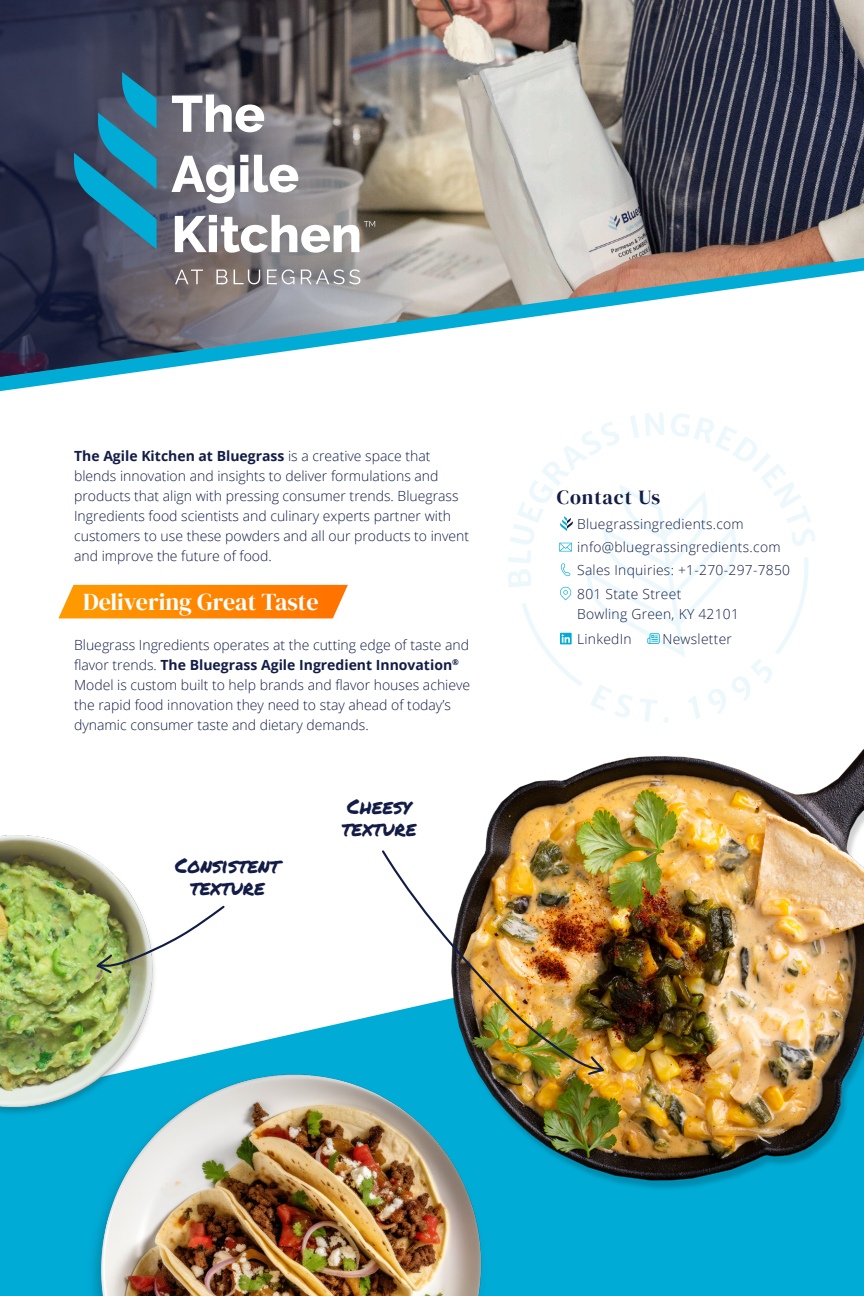
<style>
.page{position:relative;width:864px;height:1296px;background:#fff}
.page>*{position:absolute;margin:0;border:0;box-sizing:border-box;transform-origin:0 0}
.Call_Out_Highlight{font:24px "DM Serif Display";color:#fff}
.Chef_Note{font:20.6px/22px "Permanent Marker";color:#121c47}
.t1{font:20px "DM Serif Display";letter-spacing:.05em;color:#121c47}
.Body_Copy{font:300 14px/20px "Open Sans";color:#121c47}
.t2{font:300 13.8px "Open Sans";letter-spacing:.02em;color:#121c47}
.s1{font-weight:700}
</style>
<div class="page">
<img style="left:566px;top:0;width:298px;height:313px">
<img style="left:0;top:0;width:566px;height:377px">
<svg style="left:58px;top:585px;width:290px;height:33px;background:#ff8c0d"></svg>
<svg style="left:74px;top:72px;width:83px;height:177px;background:#2e6b88"></svg>
<svg style="left:172px;top:95px;width:92px;height:37px"></svg>
<svg style="left:171px;top:155px;width:77px;height:48px"></svg>
<svg style="left:254px;top:155px;width:44px;height:37px"></svg>
<svg style="left:175px;top:215px;width:200px;height:38px"></svg>
<svg style="left:175px;top:270px;width:28px;height:14px"></svg>
<svg style="left:216px;top:270px;width:12px;height:14px"></svg>
<svg style="left:234px;top:270px;width:26px;height:14px"></svg>
<svg style="left:267px;top:269px;width:27px;height:15px"></svg>
<svg style="left:301px;top:269px;width:59px;height:15px"></svg>
<img style="left:0;top:749px;width:864px;height:547px">
<img style="left:380px;top:848px;width:225px;height:225px">
<svg style="left:586px;top:1055px;width:19px;height:22px"></svg>
<img style="left:94px;top:904px;width:133px;height:71px">
<svg style="left:508px;top:412px;width:307px;height:311px"></svg>
<p class="Body_Copy" style="left:74px;top:445px;width:397px"><span class="s1">The Agile Kitchen at Bluegrass</span> is a creative space that blends innovation and insights to deliver formulations and products that align with pressing consumer trends. Bluegrass Ingredients food scientists and culinary experts partner with customers to use these powders and all our products to invent and improve the future of food.</p>
<p class="Call_Out_Highlight" style="left:83px;top:588px;width:237px">Delivering Great Taste</p>
<p class="Body_Copy" style="left:74px;top:634px;width:398px">Bluegrass Ingredients operates at the cutting edge of taste and flavor trends. <span class="s1">The Bluegrass Agile Ingredient Innovation</span><sup>® </sup>Model is custom built to help brands and flavor houses achieve the rapid food innovation they need to stay ahead of today’s dynamic consumer taste and dietary demands.</p>
<p class="Chef_Note" style="left:175px;top:854px;width:106px;text-align:center">CONSISTENT<br>TEXTURE</p>
<p class="Chef_Note" style="left:342px;top:795px;width:76px">CHEESY<br>TEXTURE</p>
<p class="t1" style="left:557px;top:486px;width:105px">Contact Us</p>
<p class="t2" style="left:577px;top:514px;width:168px">Bluegrassingredients.com</p>
<p class="t2" style="left:577px;top:538px;width:205px">info@bluegrassingredients.com</p>
<p class="t2" style="left:577px;top:560px;width:215px">Sales Inquiries: +1-270-297-7850</p>
<p class="t2" style="left:577px;top:584px;width:106px">801 State Street</p>
<p class="t2" style="left:577px;top:604px;width:163px">Bowling Green, KY 42101</p>
<p class="t2" style="left:577px;top:629px;width:56px">LinkedIn</p>
<p class="t2" style="left:663px;top:629px;width:71px">Newsletter</p>
</div>
